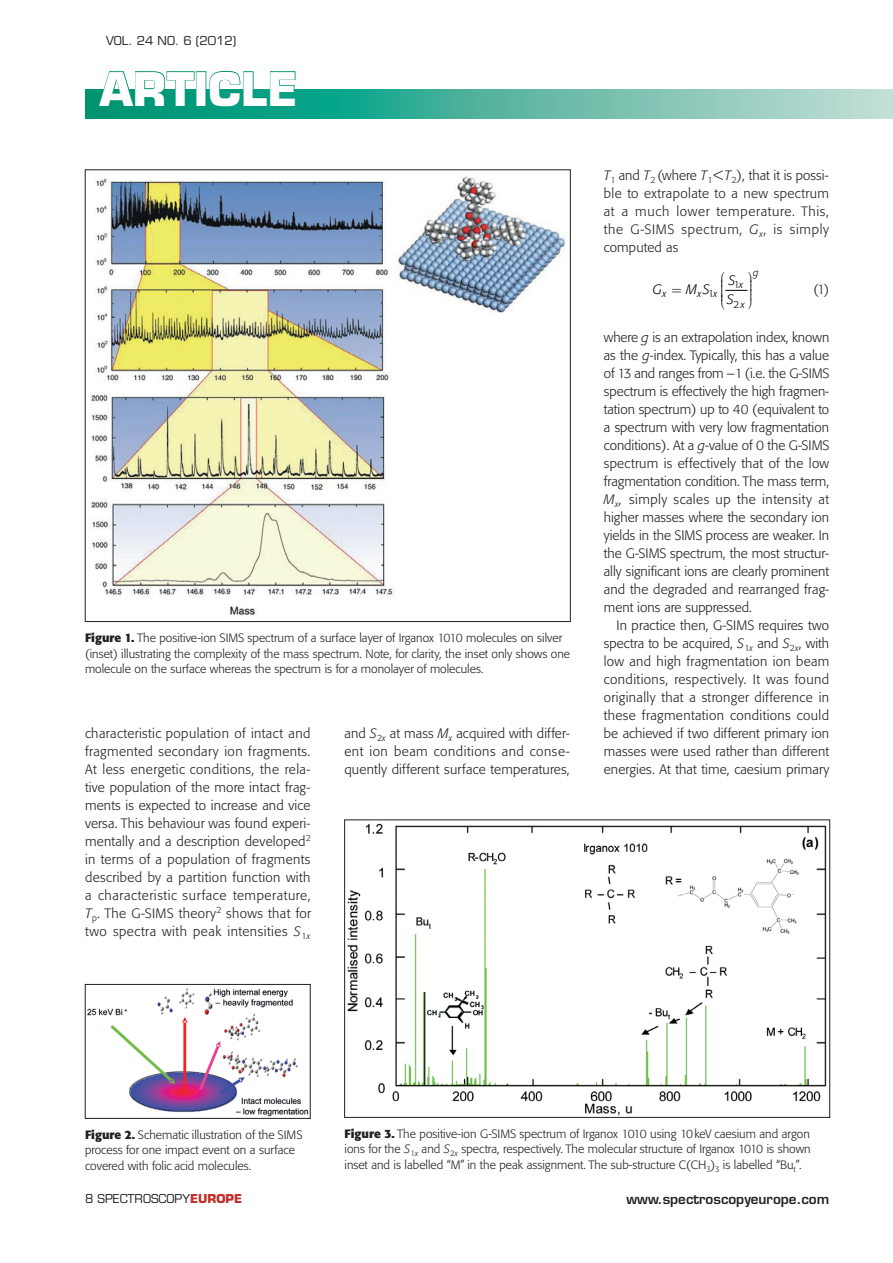
<style>
.page{position:relative;width:893px;height:1263px;background:#fff}
.page>*{position:absolute;margin:0;border:0;box-sizing:border-box;transform-origin:0 0}
.t1{font:700 45px "Eurostile";color:#fff}
.Body_indent{font:300 13.5px/18px "Formata BQ";letter-spacing:.025em;color:#231f20;text-align:justify}
.Body_copy{font:300 13.5px/18px "Formata BQ";letter-spacing:.01em;color:#231f20;text-align:justify}
.t2{font:600 13.5px "Eurostile";color:#231f20}
.t3{font:italic 300 13.5px "Formata BQ";color:#000001}
.Body_Equation{font:300 13.5px "Formata BQ";color:#231f20}
.Article_caption{font:300 12px/15.8px "Formata BQ";color:#231f20}
.t4{font:12px "Eurostile";color:#231f20}
.t5{font:300 10.2px "Formata BQ";color:#000001}
.t6{font:italic 300 10.2px "Formata BQ";color:#000001}
.s1{font-weight:700}
.s2{font-style:italic}
.s3{font-weight:700;color:#c02f2c}
</style>
<div class="page">
<svg style="left:85px;top:89px;width:808px;height:29px;background:#5db9a5"></svg>
<svg style="left:98px;top:71px;width:97px;height:35px"></svg>
<div style="left:196px;top:72px;width:10px;height:34px;border:1px solid #009370"></div>
<svg style="left:209px;top:71px;width:87px;height:36px"></svg>
<img style="left:91px;top:175px;width:474px;height:441px">
<img style="left:87px;top:988px;width:221px;height:128px">
<div style="left:85px;top:984px;width:225px;height:134px;border:1px solid #231f20"></div>
<img style="left:347px;top:823px;width:480px;height:292px">
<div style="left:344px;top:820px;width:486px;height:297px;border:1px solid #231f20"></div>
<svg style="left:725px;top:289px;width:23px;height:2px"></svg>
<p class="t4" style="left:106px;top:33px;width:132px">VOL. 24 NO. 6 (2012)</p>
<p class="t1" style="left:100px;top:61px;width:200px">ARTICLE</p>
<p class="Article_caption" style="left:85px;top:630px;width:487px"><span class="s1">Figure 1.</span> The positive-ion SIMS spectrum of a surface layer of Irganox 1010 molecules on silver (inset) illustrating the complexity of the mass spectrum. Note, for clarity, the inset only shows one molecule on the surface whereas the spectrum is for a monolayer of molecules.</p>
<p class="Body_indent" style="left:85px;top:724px;width:228px">characteristic population of intact and fragmented secondary ion fragments.<br>At less energetic conditions, the rela&shy;tive population of the more intact frag&shy;ments is expected to increase and vice versa. This behaviour was found experi&shy;mentally and a description developed<sup>2 </sup>in terms of a population of fragments described by a partition function with a characteristic surface temperature, <span class="s2">T</span><sub>p</sub>. The G-SIMS theory<sup>2</sup> shows that for two spectra with peak intensities <span class="s2">S</span><sub>1</sub><sub>x</sub></p>
<p class="Body_indent" style="left:344px;top:724px;width:227px">and <span class="s2">S</span><sub>2</sub><sub>x</sub> at mass <span class="s2">M</span><sub>x</sub> acquired with differ&shy;ent ion beam conditions and conse&shy;quently different surface temperatures,</p>
<p class="Body_indent" style="left:604px;top:166px;width:227px"><span class="s2">T</span><sub>1</sub> and <span class="s2">T</span><sub>2</sub> (where <span class="s2">T</span><sub>1</sub>&lt;<span class="s2">T</span><sub>2</sub>), that it is possi&shy;ble to extrapolate to a new spectrum at a much lower temperature. This, the G-SIMS spectrum, <span class="s2">G</span><sub>x</sub>, is simply computed as</p>
<p class="t5" style="left:734px;top:279px;width:11px">1<span class="s2">x</span></p>
<p class="t5" style="left:708px;top:288px;width:7px">1</p>
<p class="t5" style="left:734px;top:298px;width:13px">2<span class="s2">x</span></p>
<p class="t6" style="left:753px;top:266px;width:7px">g</p>
<p class="t3" style="left:728px;top:272px;width:9px">S</p>
<p class="Body_Equation" style="left:813px;top:281px;width:17px">(1)</p>
<p class="Body_copy" style="left:604px;top:328px;width:227px">where <span class="s2">g</span> is an extrapolation index, known as the <span class="s2">g</span>-index. Typically, this has a value of 13 and ranges from –1 (i.e. the G-SIMS spectrum is effectively the high fragmen&shy;tation spectrum) up to 40 (equivalent to a spectrum with very low fragmentation conditions). At a <span class="s2">g</span>-value of 0 the G-SIMS spectrum is effectively that of the low fragmentation condition. The mass term, <span class="s2">M</span><sub>x</sub><span class="s2">,</span> simply scales up the intensity at higher masses where the secondary ion yields in the SIMS process are weaker. In the G-SIMS spectrum, the most structur&shy;ally significant ions are clearly prominent and the degraded and rearranged frag&shy;ment ions are suppressed.</p>
<p class="Body_indent" style="left:604px;top:616px;width:227px;text-indent:13px">In practice then, G-SIMS requires two spectra to be acquired, <span class="s2">S</span><sub>1</sub><sub>x</sub> and <span class="s2">S</span><sub>2</sub><sub>x</sub>, with low and high fragmentation ion beam conditions, respectively. It was found originally that a stronger difference in these fragmentation conditions could be achieved if two different primary ion masses were used rather than different energies. At that time, caesium primary</p>
<p class="t3" style="left:653px;top:281px;width:11px">G</p>
<p class="t3" style="left:686px;top:281px;width:25px">M S</p>
<p class="t6" style="left:663px;top:287px;width:6px">x</p>
<p class="t6" style="left:698px;top:287px;width:21px">x x</p>
<p class="t3" style="left:720px;top:292px;width:15px">S➔</p>
<p class="Article_caption" style="left:85px;top:1127px;width:219px"><span class="s1">Figure 2.</span> Schematic illustration of the SIMS process for one impact event on a surface covered with folic acid molecules.</p>
<p class="Article_caption" style="left:345px;top:1126px;width:468px;text-align:justify"><span class="s1">Figure 3.</span> The positive-ion G-SIMS spectrum of Irganox 1010 using 10keV caesium and argon ions for the <span class="s2">S</span><sub>1</sub><sub>x</sub> and <span class="s2">S</span><sub>2</sub><sub>x</sub> spectra, respectively. The molecular structure of Irganox 1010 is shown inset and is labelled “M” in the peak assignment. The sub-structure C(CH<sub>3</sub>)<sub>3</sub> is labelled “Bu<sub>t</sub>”.</p>
<p class="t4" style="left:85px;top:1191px;width:159px">8 SPECTROSCOPY<span class="s3">EUROPE</span></p>
<p class="t2" style="left:627px;top:1190px;width:204px">www.spectroscopyeurope.com</p>
</div>
